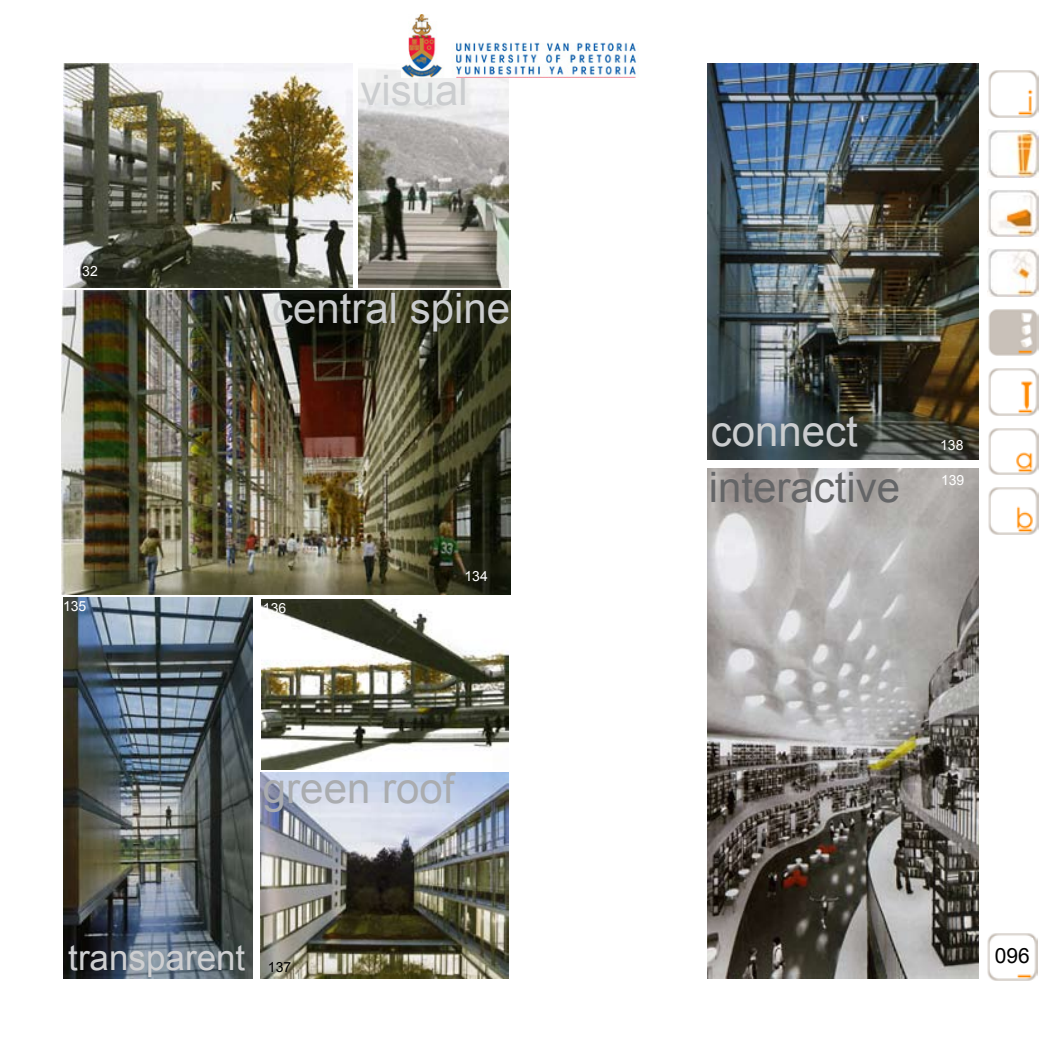
<style>
.page{position:relative;width:1042px;height:1042px;background:#fff}
.page>*{position:absolute;margin:0;border:0;box-sizing:border-box;transform-origin:0 0}
.t1{font:42px "Arial";color:#cbcdcf}
.t2{font:42px "Arial";color:#646567}
.t3{font:42px "Arial";color:#aaacaf}
.t4{font:35px "Arial";color:#cecfd1}
.t5{font:21px "Arial";color:#000}
.t6{font:14px "Arial";color:#fff}
.t7{font:14px "Arial";color:#000}
</style>
<div class="page">
<img style="left:988px;top:70px;width:50px;height:48px">
<img style="left:987px;top:130px;width:51px;height:47px">
<img style="left:987px;top:190px;width:51px;height:47px">
<img style="left:987px;top:249px;width:51px;height:47px">
<img style="left:988px;top:309px;width:50px;height:47px">
<img style="left:988px;top:368px;width:50px;height:47px">
<img style="left:988px;top:428px;width:50px;height:47px">
<img style="left:988px;top:487px;width:50px;height:47px">
<img style="left:987px;top:933px;width:51px;height:47px">
<img style="left:261px;top:772px;width:247px;height:207px">
<img style="left:63px;top:63px;width:290px;height:225px">
<img style="left:261px;top:600px;width:247px;height:169px">
<img style="left:359px;top:66px;width:149px;height:222px">
<img style="left:708px;top:468px;width:271px;height:511px">
<img style="left:62px;top:291px;width:448px;height:303px">
<img style="left:63px;top:597px;width:190px;height:382px">
<img style="left:708px;top:63px;width:271px;height:397px">
<div style="left:994px;top:938px;width:38px;height:32px;background:#fff"></div>
<img style="left:402px;top:14px;width:235px;height:64px">
<p class="t6" style="left:74px;top:262px;width:25px">132</p>
<p class="t1" style="left:360px;top:63px;width:109px">visual</p>
<p class="t1" style="left:272px;top:281px;width:240px">central spine</p>
<p class="t6" style="left:464px;top:567px;width:25px">134</p>
<p class="t6" style="left:63px;top:596px;width:25px">135</p>
<p class="t6" style="left:263px;top:599px;width:25px">136</p>
<p class="t3" style="left:263px;top:761px;width:193px">green roof</p>
<p class="t4" style="left:68px;top:935px;width:179px">transparent</p>
<p class="t7" style="left:268px;top:957px;width:25px">137</p>
<p class="t1" style="left:711px;top:403px;width:149px">connect</p>
<p class="t2" style="left:709px;top:460px;width:193px">interactive</p>
<p class="t6" style="left:940px;top:436px;width:25px">138</p>
<p class="t6" style="left:941px;top:471px;width:25px">139</p>
<p class="t5" style="left:995px;top:941px;width:37px">096</p>
<p class="t5" style="left:996px;top:945px;width:37px">002</p>
</div>
